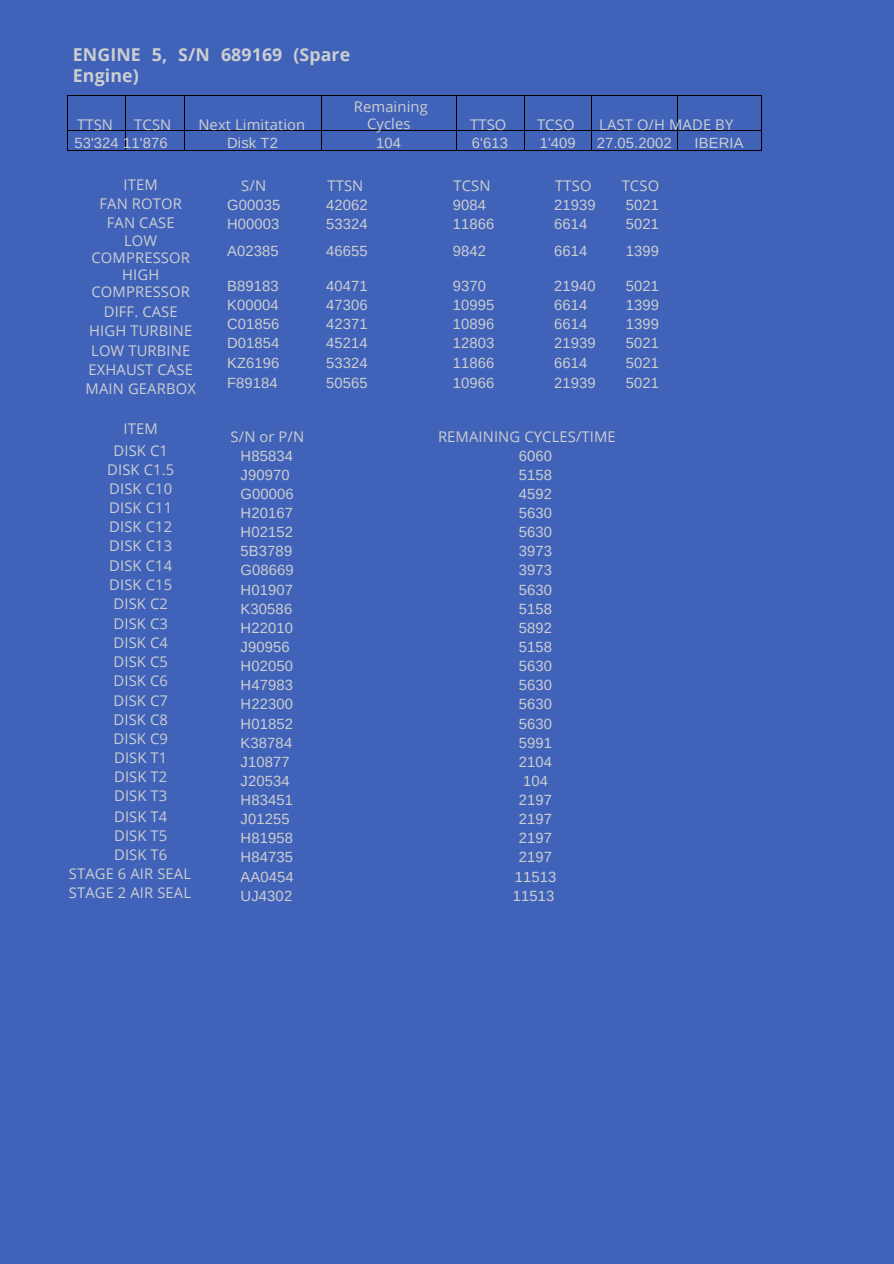
<style>
.page{position:relative;width:894px;height:1264px;background:#fff}
.page>*{position:absolute;margin:0;border:0;box-sizing:border-box;transform-origin:0 0}
.t1{font:700 17.7px/20.2px "Open Sans";letter-spacing:.005em;color:#ccced0}
.t2{font:14.7px/19.2px "Arimo";letter-spacing:.01em;color:#ccced0}
.t3{font:14.7px/19.2px "Open Sans";letter-spacing:.01em;color:#ccced0;text-align:center}
</style>
<div class="page">
<div style="left:0;top:0;width:893px;height:1263px;background:#4062b8"></div>
<hr style="left:69px;top:95px;width:56px;height:1px;background:#000">
<hr style="left:127px;top:95px;width:57px;height:1px;background:#000">
<hr style="left:185px;top:95px;width:136px;height:1px;background:#000">
<hr style="left:322px;top:95px;width:134px;height:1px;background:#000">
<hr style="left:457px;top:95px;width:67px;height:1px;background:#000">
<hr style="left:525px;top:95px;width:66px;height:1px;background:#000">
<hr style="left:592px;top:95px;width:85px;height:1px;background:#000">
<hr style="left:678px;top:95px;width:82px;height:1px;background:#000">
<hr style="left:67px;top:96px;width:1px;height:34px;background:#000">
<hr style="left:125px;top:96px;width:1px;height:34px;background:#000">
<hr style="left:184px;top:96px;width:1px;height:34px;background:#000">
<hr style="left:321px;top:96px;width:1px;height:34px;background:#000">
<hr style="left:456px;top:96px;width:1px;height:34px;background:#000">
<hr style="left:524px;top:96px;width:1px;height:34px;background:#000">
<hr style="left:591px;top:96px;width:1px;height:34px;background:#000">
<hr style="left:677px;top:96px;width:1px;height:34px;background:#000">
<hr style="left:760px;top:96px;width:1px;height:34px;background:#000">
<hr style="left:68px;top:130px;width:57px;height:1px;background:#000">
<hr style="left:126px;top:130px;width:58px;height:1px;background:#000">
<hr style="left:184px;top:130px;width:137px;height:1px;background:#000">
<hr style="left:322px;top:130px;width:134px;height:1px;background:#000">
<hr style="left:457px;top:130px;width:67px;height:1px;background:#000">
<hr style="left:524px;top:130px;width:67px;height:1px;background:#000">
<hr style="left:592px;top:130px;width:85px;height:1px;background:#000">
<hr style="left:677px;top:130px;width:83px;height:1px;background:#000">
<svg style="left:67px;top:130px;width:1px;height:21px"></svg>
<hr style="left:68px;top:150px;width:57px;height:1px;background:#000">
<svg style="left:125px;top:130px;width:1px;height:21px"></svg>
<hr style="left:126px;top:150px;width:58px;height:1px;background:#000">
<svg style="left:184px;top:131px;width:1px;height:19px"></svg>
<hr style="left:184px;top:150px;width:137px;height:1px;background:#000">
<svg style="left:321px;top:130px;width:1px;height:21px"></svg>
<hr style="left:322px;top:150px;width:134px;height:1px;background:#000">
<svg style="left:456px;top:130px;width:1px;height:21px"></svg>
<hr style="left:457px;top:150px;width:67px;height:1px;background:#000">
<svg style="left:524px;top:131px;width:1px;height:19px"></svg>
<hr style="left:524px;top:150px;width:67px;height:1px;background:#000">
<svg style="left:591px;top:130px;width:1px;height:21px"></svg>
<hr style="left:592px;top:150px;width:85px;height:1px;background:#000">
<svg style="left:677px;top:131px;width:1px;height:19px"></svg>
<hr style="left:677px;top:150px;width:83px;height:1px;background:#000">
<p class="t1" style="left:73px;top:44px;width:279px">ENGINE 5, S/N 689169 (Spare<br>Engine)</p>
<h1 class="t3" style="left:77px;top:114px;width:37px">TTSN</h1>
<p class="t3" style="left:134px;top:114px;width:39px">TCSN</p>
<h2 class="t3" style="left:198px;top:114px;width:108px">Next Limitation</h2>
<h2 class="t2" style="left:74px;top:133px;width:95px">53'324 11'876</h2>
<h2 class="t2" style="left:227px;top:133px;width:52px">Disk T2</h2>
<h2 class="t3" style="left:354px;top:98px;width:75px;line-height:16.8px">Remaining<br>Cycles</h2>
<p class="t2" style="left:376px;top:133px;width:26px">104</p>
<p class="t3" style="left:470px;top:114px;width:38px">TTSO</p>
<p class="t3" style="left:537px;top:114px;width:39px">TCSO</p>
<h2 class="t3" style="left:599px;top:114px;width:135px">LAST O/H MADE BY</h2>
<p class="t2" style="left:472px;top:133px;width:38px">6'613</p>
<p class="t2" style="left:539px;top:133px;width:38px">1'409</p>
<p class="t2" style="left:596px;top:133px;width:76px">27.05.2002</p>
<p class="t2" style="left:694px;top:133px;width:51px">IBERIA</p>
<h2 class="t3" style="left:91px;top:175px;width:100px;line-height:17.9px">ITEM<br>FAN ROTOR<br>FAN CASE<br>LOW<br>COMPRESSOR<br>HIGH<br>COMPRESSOR</h2>
<h2 class="t3" style="left:104px;top:302px;width:75px">DIFF. CASE</h2>
<h2 class="t3" style="left:85px;top:321px;width:112px">HIGH TURBINE<br>LOW TURBINE<br>EXHAUST CASE<br>MAIN GEARBOX</h2>
<h2 class="t3" style="left:114px;top:418px;width:56px;line-height:21.3px">ITEM<br>DISK C1</h2>
<h2 class="t3" style="left:107px;top:459px;width:68px;text-align:left">DISK C1.5<br>DISK C10<br>DISK C11</h2>
<p class="t3" style="left:109px;top:517px;width:64px">DISK C12<br>DISK C13<br>DISK C14<br>DISK C15<br>DISK C2<br>DISK C3<br>DISK C4<br>DISK C5<br>DISK C6<br>DISK C7<br>DISK C8<br>DISK C9<br>DISK T1<br>DISK T2</p>
<p class="t3" style="left:114px;top:786px;width:55px">DISK T3</p>
<p class="t3" style="left:114px;top:806px;width:55px">DISK T4</p>
<p class="t3" style="left:114px;top:825px;width:55px">DISK T5</p>
<p class="t3" style="left:114px;top:844px;width:55px">DISK T6</p>
<p class="t3" style="left:69px;top:863px;width:124px">STAGE 6 AIR SEAL</p>
<p class="t3" style="left:69px;top:882px;width:124px">STAGE 2 AIR SEAL</p>
<p class="t3" style="left:241px;top:176px;width:26px">S/N</p>
<h2 class="t2" style="left:227px;top:195px;width:55px">G00035<br>H00003</h2>
<h2 class="t2" style="left:227px;top:241px;width:53px">A02385</h2>
<h2 class="t2" style="left:227px;top:276px;width:54px;text-align:justify">B89183<br>K00004<br>C01856<br>D01854</h2>
<h2 class="t2" style="left:227px;top:353px;width:54px">KZ6196<br>F89184</h2>
<p class="t3" style="left:230px;top:427px;width:75px">S/N or P/N</p>
<h2 class="t2" style="left:240px;top:446px;width:55px">H85834<br>J90970<br>G00006<br>H20167<br>H02152<br>5B3789<br>G08669<br>H01907<br>K30586<br>H22010<br>J90956<br>H02050<br>H47983<br>H22300<br>H01852<br>K38784<br>J10877<br>J20534<br>H83451<br>J01255<br>H81958<br>H84735<br>AA0454<br>UJ4302</h2>
<p class="t3" style="left:327px;top:176px;width:37px">TTSN</p>
<p class="t2" style="left:326px;top:195px;width:43px">42062<br>53324</p>
<p class="t2" style="left:326px;top:241px;width:43px">46655</p>
<p class="t2" style="left:326px;top:276px;width:43px">40471</p>
<p class="t2" style="left:326px;top:295px;width:43px">47306</p>
<p class="t2" style="left:326px;top:314px;width:43px">42371</p>
<p class="t2" style="left:326px;top:333px;width:43px">45214</p>
<p class="t2" style="left:326px;top:353px;width:43px">53324</p>
<p class="t2" style="left:326px;top:373px;width:43px">50565</p>
<h2 class="t3" style="left:453px;top:176px;width:39px">TCSN</h2>
<p class="t2" style="left:453px;top:195px;width:43px">9084<br>11866</p>
<p class="t2" style="left:453px;top:241px;width:35px">9842</p>
<p class="t2" style="left:453px;top:276px;width:35px">9370</p>
<p class="t2" style="left:453px;top:295px;width:43px">10995</p>
<p class="t2" style="left:453px;top:314px;width:43px">10896</p>
<p class="t2" style="left:453px;top:333px;width:43px">12803</p>
<p class="t2" style="left:453px;top:353px;width:43px">11866</p>
<p class="t2" style="left:453px;top:373px;width:43px">10966</p>
<h2 class="t3" style="left:555px;top:176px;width:38px">TTSO</h2>
<p class="t2" style="left:554px;top:195px;width:43px">21939<br>6614</p>
<p class="t2" style="left:554px;top:241px;width:35px">6614</p>
<p class="t2" style="left:554px;top:276px;width:43px">21940</p>
<p class="t2" style="left:554px;top:295px;width:35px">6614</p>
<p class="t2" style="left:554px;top:314px;width:35px">6614</p>
<p class="t2" style="left:554px;top:333px;width:43px">21939</p>
<p class="t2" style="left:554px;top:353px;width:35px">6614</p>
<p class="t2" style="left:554px;top:373px;width:43px">21939</p>
<h2 class="t3" style="left:621px;top:176px;width:39px">TCSO</h2>
<p class="t2" style="left:625px;top:195px;width:35px">5021<br>5021</p>
<p class="t2" style="left:625px;top:241px;width:35px">1399</p>
<p class="t2" style="left:625px;top:276px;width:35px">5021</p>
<p class="t2" style="left:625px;top:295px;width:35px">1399</p>
<p class="t2" style="left:625px;top:314px;width:35px">1399</p>
<h2 class="t2" style="left:625px;top:333px;width:35px">5021</h2>
<h2 class="t2" style="left:625px;top:353px;width:35px">5021</h2>
<p class="t2" style="left:625px;top:373px;width:35px">5021</p>
<h2 class="t3" style="left:438px;top:427px;width:179px">REMAINING CYCLES/TIME</h2>
<p class="t2" style="left:512px;top:446px;width:45px;text-align:center">6060<br>5158<br>4592<br>5630<br>5630<br>3973<br>3973<br>5630<br>5158<br>5892<br>5158<br>5630<br>5630<br>5630<br>5630<br>5991<br>2104<br>104<br>2197<br>2197<br>2197<br>2197<br>11513<br>11513</p>
</div>
